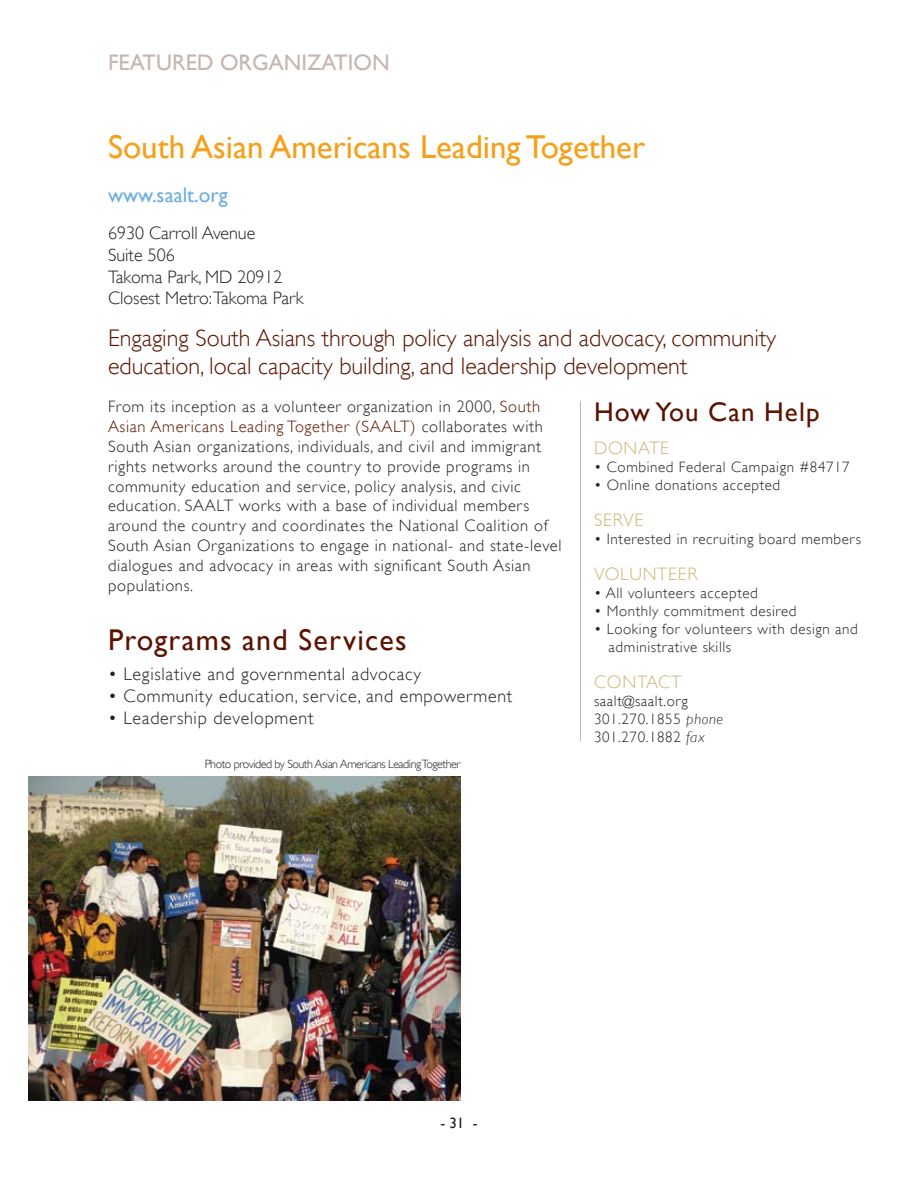
<style>
.page{position:relative;width:918px;height:1188px;background:#fff}
.page>*{position:absolute;margin:0;border:0;box-sizing:border-box;transform-origin:0 0}
.t1{font:33px "Gill Sans";color:#f5a01a}
.t2{font:30px "Gill Sans";letter-spacing:.04em;color:#5b1400}
.t3{font:27px "Gill Sans";letter-spacing:.04em;color:#5b1400}
.t4{font:300 24px/28.8px "Gill Sans";color:#5b1400}
.t5{font:22.5px "Gill Sans";color:#c3b7b1}
.t6{font:21px "Gill Sans";color:#6caedf}
.t7{font:300 18px "Gill Sans";letter-spacing:.04em;color:#231f20}
.t8{font:300 18px/21.6px "Gill Sans";color:#231f20}
.t9{font:300 18px "Gill Sans";letter-spacing:.04em;color:#cbb677}
.t10{font:300 16.5px/19.8px "Gill Sans";letter-spacing:.04em;color:#231f20}
.t11{font:300 15px/18px "Gill Sans";letter-spacing:.04em;color:#231f20}
.t12{font:15px "Gill Sans";color:#231f20}
.t13{font:300 12px "Gill Sans";letter-spacing:-.04em;color:#231f20}
.s1{color:#5b1400}
.s2{font-style:italic}
</style>
<div class="page">
<hr style="left:580px;top:401px;width:1px;height:340px;background:#c3b7b1">
<img style="left:28px;top:776px;width:432px;height:324px">
<h3 class="t5" style="left:108px;top:49px;width:283px">FEATURED ORGANIZATION</h3>
<h1 class="t1" style="left:108px;top:128px;width:539px">South Asian Americans Leading Together</h1>
<p class="t6" style="left:108px;top:182px;width:121px">www.saalt.org</p>
<p class="t8" style="left:108px;top:222px;width:197px">6930 Carroll Avenue<br>Suite 506<br>Takoma Park, MD 20912<br>Closest Metro:Takoma Park</p>
<h3 class="t4" style="left:108px;top:323px;width:670px">Engaging South Asians through policy analysis and advocacy, community education, local capacity building, and leadership development</h3>
<p class="t10" style="left:108px;top:397px;width:455px">From its inception as a volunteer organization in 2000, <span class="s1">South Asian Americans Leading Together (SAALT)</span> collaborates with South Asian organizations, individuals, and civil and immigrant rights networks around the country to provide programs in community education and service, policy analysis, and civic education. SAALT works with a base of individual members around the country and coordinates the National Coalition of South Asian Organizations to engage in national- and state-level dialogues and advocacy in areas with significant South Asian populations.</p>
<h3 class="t3" style="left:594px;top:396px;width:227px">How You Can Help</h3>
<p class="t9" style="left:594px;top:437px;width:76px">DONATE</p>
<p class="t11" style="left:594px;top:458px;width:257px">• Combined Federal Campaign #84717</p>
<p class="t11" style="left:594px;top:476px;width:188px">• Online donations accepted</p>
<p class="t9" style="left:594px;top:509px;width:51px">SERVE</p>
<p class="t11" style="left:594px;top:530px;width:269px">• Interested in recruiting board members</p>
<p class="t9" style="left:594px;top:563px;width:105px">VOLUNTEER</p>
<p class="t11" style="left:594px;top:584px;width:165px">• All volunteers accepted</p>
<p class="t11" style="left:594px;top:602px;width:204px">• Monthly commitment desired</p>
<p class="t11" style="left:609px;top:620px;width:251px;text-indent:-15px">• Looking for volunteers with design and administrative skills</p>
<p class="t9" style="left:594px;top:671px;width:89px">CONTACT</p>
<p class="t11" style="left:594px;top:692px;width:131px">saalt@saalt.org<br>301.270.1855 <span class="s2">phone<br></span>301.270.1882 <span class="s2">fax</span></p>
<h2 class="t2" style="left:108px;top:622px;width:300px">Programs and Services</h2>
<p class="t7" style="left:108px;top:664px;width:314px">• Legislative and governmental advocacy</p>
<p class="t7" style="left:108px;top:686px;width:406px">• Community education, service, and empowerment</p>
<p class="t7" style="left:108px;top:707px;width:207px">• Leadership development</p>
<p class="t13" style="left:205px;top:757px;width:257px">Photo provided by South Asian Americans Leading Together</p>
<p class="t12" style="left:440px;top:1115px;width:39px">- 31 -</p>
</div>
